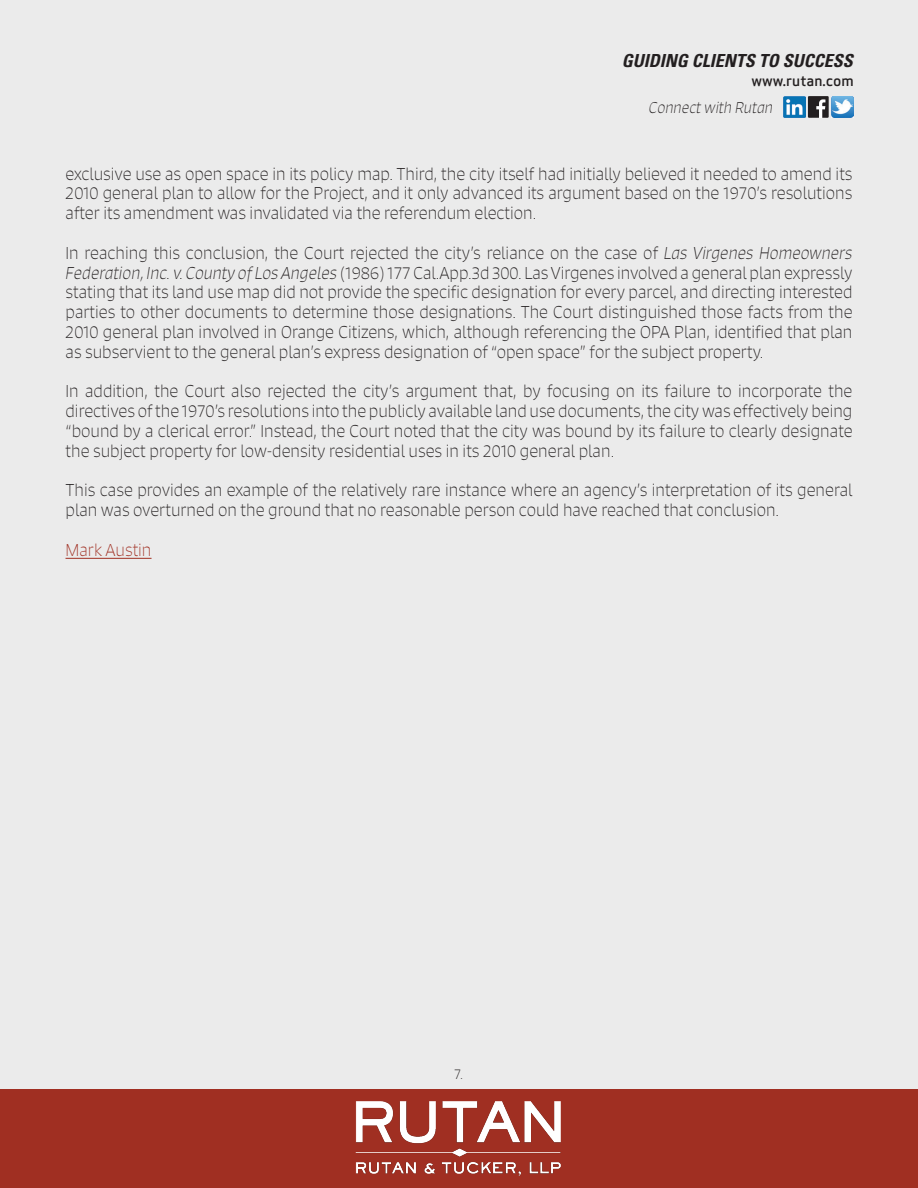
<style>
.page{position:relative;width:918px;height:1188px;background:#ebebeb}
.page>*{position:absolute;margin:0;border:0;box-sizing:border-box;transform-origin:0 0}
.t1{font:italic 700 condensed 18px "Univers LT Std";color:#231f20}
.t2{font:100 16.5px/19.8px "Signo";color:#231f20;text-align:justify}
.t3{font:100 16.5px "Signo";color:#a02f22}
.t4{font:italic 100 15px "Signo";color:#231f20}
.t5{font:500 15px "Apex Sans";color:#231f20}
.t6{font:100 13.5px "Signo";color:#231f20}
.s1{font-style:italic}
</style>
<div class="page">
<div style="left:0;top:1089px;width:918px;height:99px;background:#a02f22"></div>
<img style="left:832px;top:96px;width:22px;height:22px">
<img style="left:783px;top:96px;width:22px;height:22px">
<svg style="left:808px;top:96px;width:21px;height:22px"></svg>
<hr style="left:66px;top:558px;width:86px;height:1px;background:#a02f22">
<img style="left:355px;top:1101px;width:206px;height:75px">
<p class="t1" style="left:622px;top:50px;width:233px">GUIDING CLIENTS TO SUCCESS</p>
<p class="t5" style="left:751px;top:68px;width:104px">www.rutan.com</p>
<p class="t4" style="left:649px;top:98px;width:126px">Connect with Rutan</p>
<p class="t2" style="left:66px;top:164px;width:789px">exclusive use as open space in its policy map. Third, the city itself had initially believed it needed to amend its 2010 general plan to allow for the Project, and it only advanced its argument based on the 1970’s resolutions after its amendment was invalidated via the referendum election.</p>
<p class="t2" style="left:66px;top:243px;width:789px">In reaching this conclusion, the Court rejected the city’s reliance on the case of <span class="s1">Las Virgenes Homeowners Federation, Inc. v. County of Los Angeles</span> (1986) 177 Cal.App.3d 300. Las Virgenes involved a general plan expressly stating that its land use map did not provide the specific designation for every parcel, and directing interested parties to other documents to determine those designations. The Court distinguished those facts from the 2010 general plan involved in Orange Citizens, which, although referencing the OPA Plan, identified that plan as subservient to the general plan’s express designation of “open space” for the subject property.</p>
<p class="t2" style="left:66px;top:381px;width:789px">In addition, the Court also rejected the city’s argument that, by focusing on its failure to incorporate the directives of the 1970’s resolutions into the publicly available land use documents, the city was effectively being “bound by a clerical error.” Instead, the Court noted that the city was bound by its failure to clearly designate the subject property for low-density residential uses in its 2010 general plan.</p>
<p class="t2" style="left:66px;top:480px;width:789px">This case provides an example of the relatively rare instance where an agency’s interpretation of its general plan was overturned on the ground that no reasonable person could have reached that conclusion.</p>
<p class="t3" style="left:66px;top:539px;width:88px">Mark Austin</p>
<p class="t6" style="left:454px;top:1065px;width:10px">7.</p>
</div>
